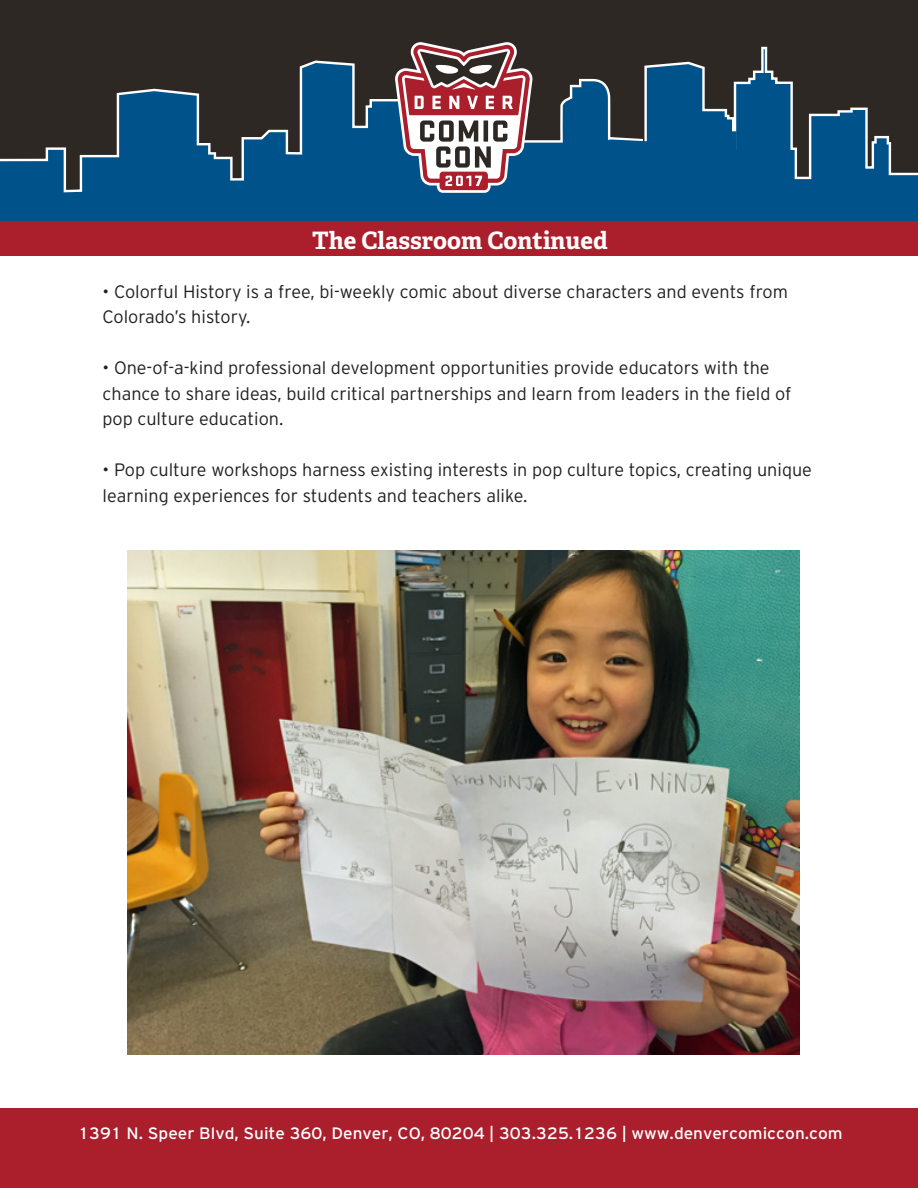
<style>
.page{position:relative;width:918px;height:1188px;background:#fff}
.page>*{position:absolute;margin:0;border:0;box-sizing:border-box;transform-origin:0 0}
.t1{font:700 24px "Adelle Basic";color:#fff}
.t2{font:300 18px/25.5px "Interstate Plus";color:#231f20}
.t3{font:16.5px "Interstate Plus";color:#fff;scale:1.04 1}
</style>
<div class="page">
<div style="left:0;top:0;width:918px;height:212px;background:#2d2824"></div>
<svg style="left:761px;top:49px;width:7px;height:14px"></svg>
<svg style="left:116px;top:63px;width:752px;height:47px"></svg>
<svg style="left:0;top:110px;width:918px;height:111px;fill:#00528a"></svg>
<svg style="left:395px;top:42px;width:137px;height:151px"></svg>
<div style="left:0;top:1109px;width:918px;height:79px;background:#ab1e2c"></div>
<div style="left:0;top:221px;width:918px;height:35px;background:#ab1e2c"></div>
<img style="left:127px;top:551px;width:672px;height:504px">
<h1 class="t1" style="left:312px;top:226px;width:297px">The Classroom Continued</h1>
<p class="t2" style="left:103px;top:278px;width:687px">• Colorful History is a free, bi-weekly comic about diverse characters and events from<br>Colorado’s history.</p>
<p class="t2" style="left:103px;top:355px;width:690px">• One-of-a-kind professional development opportunities provide educators with the chance to share ideas, build critical partnerships and learn from leaders in the field of pop culture education.</p>
<p class="t2" style="left:103px;top:457px;width:711px">• Pop culture workshops harness existing interests in pop culture topics, creating unique learning experiences for students and teachers alike.</p>
<p class="t3" style="left:78px;top:1124px;width:737px">1391 N. Speer Blvd, Suite 360, Denver, CO, 80204 | 303.325.1236 | www.denvercomiccon.com</p>
</div>
